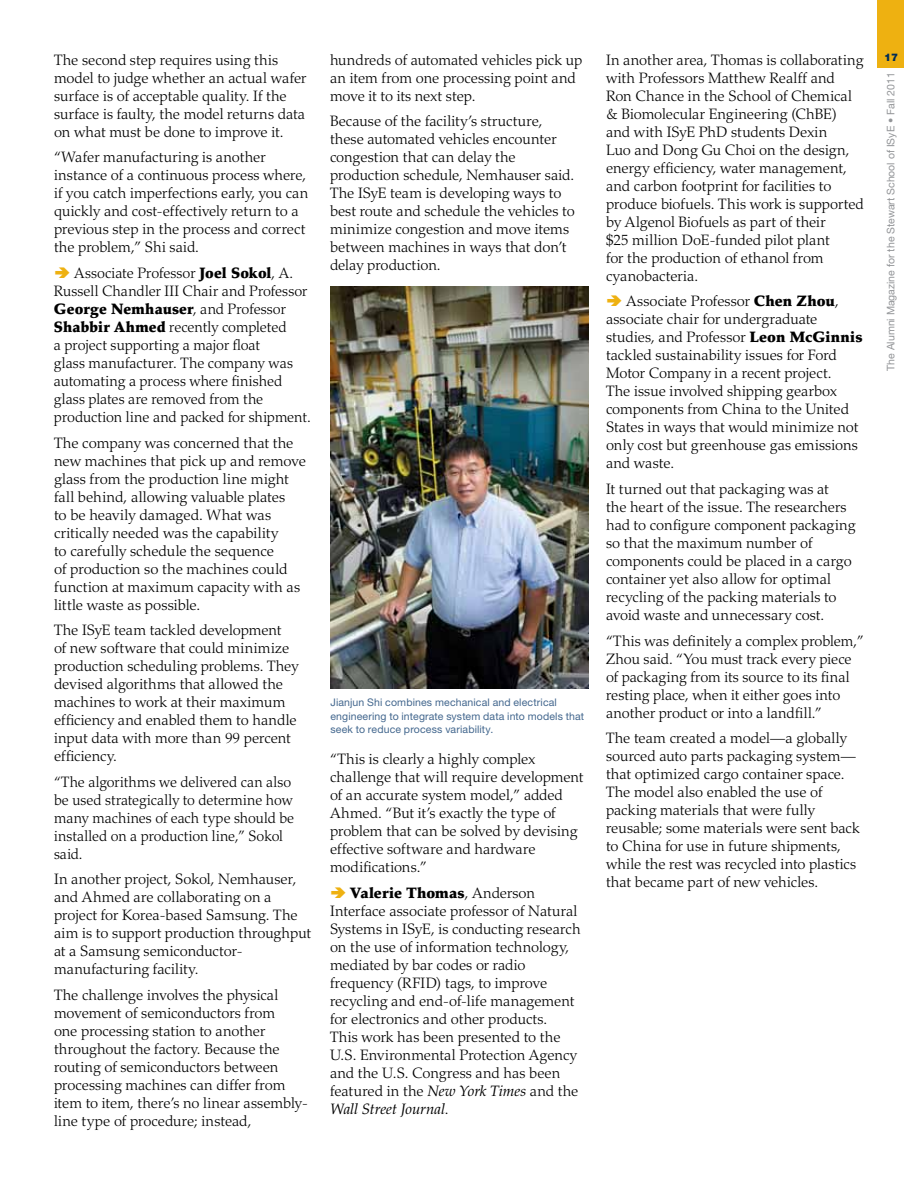
<style>
.page{position:relative;width:918px;height:1188px;background:#fff}
.page>*{position:absolute;margin:0;border:0;box-sizing:border-box;transform-origin:0 0}
.t1{font:300 15px/18px "Palatino LT Std";color:#000}
.t2{font:10.5px/13.5px "Helvetica Neue LT Std";letter-spacing:.015em;color:#43678e}
.t3{font:10.5px "Helvetica Neue LT Std";color:#939598}
.t4{font:900 10.5px "Helvetica Neue LT Std";color:#002c56}
.s1{font-weight:900}
.s2{font-weight:400;font-style:italic}
</style>
<div class="page">
<img style="left:330px;top:287px;width:258px;height:402px">
<div style="left:878px;top:0;width:26px;height:68px;background:#eeb111"></div>
<p class="t1" style="left:54px;top:51px;width:254px">The second step requires using this model to judge whether an actual wafer surface is of acceptable quality. If the surface is faulty, the model returns data on what must be done to improve it.</p>
<p class="t1" style="left:54px;top:149px;width:256px">“Wafer manufacturing is another instance of a continuous process where, if you catch imperfections early, you can quickly and cost-effectively return to a previous step in the process and correct the problem,” Shi said.</p>
<p class="t1" style="left:54px;top:264px;width:258px;text-indent:20px">Associate Professor <span class="s1">Joel Sokol</span>, A.<br>Russell Chandler III Chair and Professor <span class="s1">George Nemhauser</span>, and Professor <span class="s1">Shabbir Ahmed</span> recently completed<br>a project supporting a major float<br>glass manufacturer. The company was automating a process where finished glass plates are removed from the production line and packed for shipment.</p>
<p class="t1" style="left:54px;top:434px;width:254px">The company was concerned that the new machines that pick up and remove glass from the production line might fall behind, allowing valuable plates<br>to be heavily damaged. What was critically needed was the capability<br>to carefully schedule the sequence<br>of production so the machines could function at maximum capacity with as little waste as possible.</p>
<p class="t1" style="left:54px;top:621px;width:246px">The ISyE team tackled development<br>of new software that could minimize production scheduling problems. They devised algorithms that allowed the machines to work at their maximum efficiency and enabled them to handle input data with more than 99 percent efficiency.</p>
<p class="t1" style="left:54px;top:773px;width:242px">“The algorithms we delivered can also be used strategically to determine how many machines of each type should be installed on a production line,” Sokol said.</p>
<p class="t1" style="left:54px;top:870px;width:259px">In another project, Sokol, Nemhauser, and Ahmed are collaborating on a project for Korea-based Samsung. The aim is to support production throughput at a Samsung semiconductor&shy;manufacturing facility.</p>
<p class="t1" style="left:54px;top:986px;width:256px">The challenge involves the physical movement of semiconductors from<br>one processing station to another throughout the factory. Because the routing of semiconductors between processing machines can differ from item to item, there’s no linear assembly&shy;line type of procedure; instead,</p>
<p class="t1" style="left:330px;top:51px;width:254px">hundreds of automated vehicles pick up an item from one processing point and move it to its next step.</p>
<p class="t1" style="left:330px;top:113px;width:246px">Because of the facility’s structure, these automated vehicles encounter congestion that can delay the production schedule, Nemhauser said.<br>The ISyE team is developing ways to best route and schedule the vehicles to minimize congestion and move items between machines in ways that don’t delay production.</p>
<p class="t2" style="left:330px;top:696px;width:255px">Jianjun Shi combines mechanical and electrical engineering to integrate system data into models that seek to reduce process variability.</p>
<p class="t1" style="left:330px;top:750px;width:255px">“This is clearly a highly complex challenge that will require development of an accurate system model,” added Ahmed. “But it’s exactly the type of problem that can be solved by devising effective software and hardware modifications.”</p>
<p class="t1" style="left:330px;top:884px;width:252px;text-indent:20px"><span class="s1">Valerie Thomas</span>, Anderson Interface associate professor of Natural Systems in ISyE, is conducting research on the use of information technology, mediated by bar codes or radio frequency (RFID) tags, to improve recycling and end-of-life management for electronics and other products.<br>This work has been presented to the U.S. Environmental Protection Agency and the U.S. Congress and has been featured in the <span class="s2">New York Times</span> and the <span class="s2">Wall Street Journal</span>.</p>
<p class="t1" style="left:606px;top:51px;width:259px">In another area, Thomas is collaborating with Professors Matthew Realff and Ron Chance in the School of Chemical &amp; Biomolecular Engineering (ChBE) and with ISyE PhD students Dexin<br>Luo and Dong Gu Choi on the design, energy efficiency, water management, and carbon footprint for facilities to produce biofuels. This work is supported by Algenol Biofuels as part of their<br>$25 million DoE-funded pilot plant<br>for the production of ethanol from cyanobacteria.</p>
<p class="t1" style="left:606px;top:293px;width:258px;text-indent:20px">Associate Professor <span class="s1">Chen Zhou</span>, associate chair for undergraduate studies, and Professor <span class="s1">Leon McGinnis </span>tackled sustainability issues for Ford Motor Company in a recent project.<br>The issue involved shipping gearbox components from China to the United States in ways that would minimize not only cost but greenhouse gas emissions and waste.</p>
<p class="t1" style="left:606px;top:480px;width:251px">It turned out that packaging was at<br>the heart of the issue. The researchers had to configure component packaging so that the maximum number of components could be placed in a cargo container yet also allow for optimal recycling of the packing materials to avoid waste and unnecessary cost.</p>
<p class="t1" style="left:606px;top:632px;width:259px">“This was definitely a complex problem,” Zhou said. “You must track every piece of packaging from its source to its final resting place, when it either goes into another product or into a landfill.”</p>
<p class="t1" style="left:606px;top:729px;width:256px">The team created a model—a globally sourced auto parts packaging system— that optimized cargo container space.<br>The model also enabled the use of packing materials that were fully reusable; some materials were sent back to China for use in future shipments, while the rest was recycled into plastics that became part of new vehicles.</p>
<p class="t4" style="left:884px;top:51px;width:16px">17</p>
<p class="t3" style="left:884px;top:371px;width:300px;rotate:-90deg">The Alumni Magazine for the Stewart School of ISyE • Fall 2011</p>
</div>
